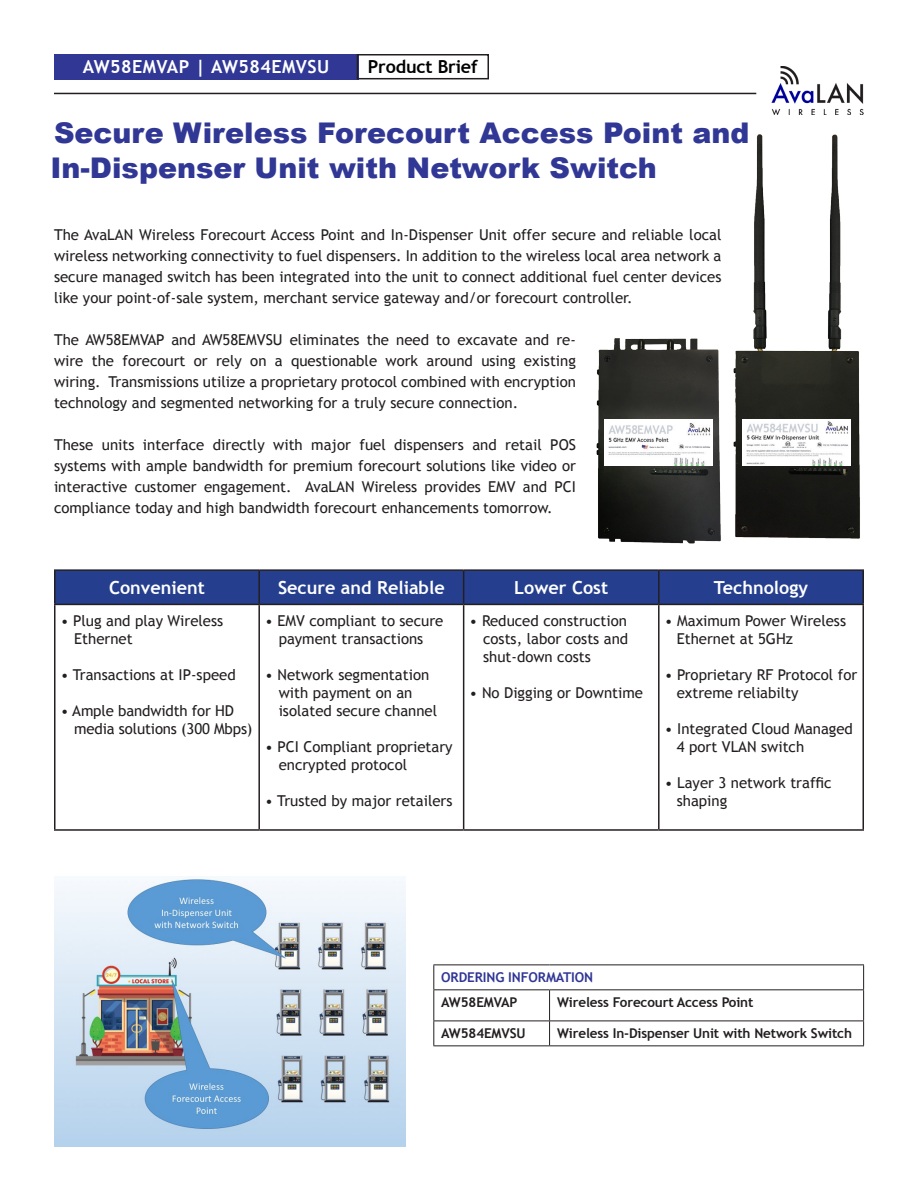
<style>
.page{position:relative;width:918px;height:1188px;background:#fff}
.page>*{position:absolute;margin:0;border:0;box-sizing:border-box;transform-origin:0 0}
.t1{font:900 28.5px "Arial";color:#303795}
.t2{font:700 18px "Trebuchet MS";color:#fff}
.t3{font:700 18px "Trebuchet MS";letter-spacing:.025em;color:#fff}
.t4{font:700 18px "Trebuchet MS";letter-spacing:-.01em;color:#000}
.t5{font:15px/18px "Trebuchet MS";color:#231f20}
.Justified_w_gap{font:700 13.5px "Trebuchet MS";letter-spacing:-.01em;color:#231f20}
.Justified_w_gap-2{font:700 13.5px "Trebuchet MS";letter-spacing:-.01em;color:#303795}
</style>
<div class="page">
<img style="left:775px;top:66px;width:89px;height:28px">
<hr style="left:54px;top:93px;width:702px;height:1px;background:#231f20">
<div style="left:54px;top:54px;width:304px;height:25px;background:#303795"></div>
<div style="left:357px;top:54px;width:132px;height:25px;border:2px solid #231f20"></div>
<img style="left:54px;top:876px;width:351px;height:270px">
<div style="left:56px;top:571px;width:806px;height:33px;background:#253f8e"></div>
<hr style="left:54px;top:569px;width:205px;height:2px;background:#231f20">
<hr style="left:54px;top:571px;width:2px;height:33px;background:#231f20">
<hr style="left:259px;top:569px;width:205px;height:2px;background:#231f20">
<hr style="left:258px;top:571px;width:2px;height:33px;background:#231f20">
<hr style="left:464px;top:569px;width:195px;height:2px;background:#231f20">
<hr style="left:463px;top:571px;width:1px;height:33px;background:#231f20">
<hr style="left:658px;top:571px;width:2px;height:33px;background:#231f20">
<hr style="left:862px;top:571px;width:2px;height:33px;background:#231f20">
<hr style="left:54px;top:604px;width:205px;height:1px;background:#231f20">
<hr style="left:54px;top:605px;width:2px;height:224px;background:#231f20">
<hr style="left:259px;top:604px;width:205px;height:1px;background:#231f20">
<hr style="left:258px;top:605px;width:2px;height:224px;background:#231f20">
<hr style="left:464px;top:604px;width:195px;height:1px;background:#231f20">
<hr style="left:463px;top:605px;width:1px;height:224px;background:#231f20">
<hr style="left:659px;top:604px;width:205px;height:1px;background:#231f20">
<hr style="left:658px;top:605px;width:2px;height:224px;background:#231f20">
<hr style="left:862px;top:605px;width:2px;height:224px;background:#231f20">
<hr style="left:54px;top:829px;width:205px;height:2px;background:#231f20">
<hr style="left:259px;top:829px;width:205px;height:2px;background:#231f20">
<hr style="left:464px;top:829px;width:195px;height:2px;background:#231f20">
<hr style="left:659px;top:829px;width:205px;height:2px;background:#231f20">
<hr style="left:433px;top:964px;width:117px;height:1px;background:#231f20">
<svg style="left:433px;top:965px;width:1px;height:24px"></svg>
<hr style="left:550px;top:964px;width:314px;height:1px;background:#231f20">
<svg style="left:863px;top:965px;width:1px;height:24px"></svg>
<hr style="left:433px;top:989px;width:117px;height:1px;background:#231f20">
<hr style="left:433px;top:990px;width:1px;height:31px;background:#231f20">
<hr style="left:550px;top:989px;width:314px;height:1px;background:#231f20">
<hr style="left:549px;top:990px;width:1px;height:31px;background:#231f20">
<hr style="left:863px;top:990px;width:1px;height:31px;background:#231f20">
<hr style="left:433px;top:1021px;width:117px;height:1px;background:#231f20">
<svg style="left:433px;top:1021px;width:1px;height:24px"></svg>
<hr style="left:550px;top:1021px;width:314px;height:1px;background:#231f20">
<svg style="left:549px;top:1021px;width:1px;height:24px"></svg>
<svg style="left:863px;top:1021px;width:1px;height:24px"></svg>
<hr style="left:433px;top:1045px;width:117px;height:1px;background:#231f20">
<hr style="left:550px;top:1045px;width:314px;height:1px;background:#231f20">
<img style="left:576px;top:338px;width:139px;height:240px">
<img style="left:715px;top:94px;width:149px;height:484px">
<img style="left:604px;top:420px;width:108px;height:46px">
<img style="left:742px;top:420px;width:108px;height:46px">
<p class="t3" style="left:83px;top:56px;width:248px">AW58EMVAP | AW584EMVSU</p>
<p class="t4" style="left:368px;top:56px;width:111px">Product Brief</p>
<p class="t1" style="left:54px;top:112px;width:697px">Secure Wireless Forecourt Access Point and</p>
<p class="t1" style="left:50px;top:147px;width:608px">In-Dispenser Unit with Network Switch</p>
<p class="t5" style="left:54px;top:224px;width:669px;line-height:21px;text-align:justify">The AvaLAN Wireless Forecourt Access Point and In-Dispenser Unit offer secure and reliable local wireless networking connectivity to fuel dispensers. In addition to the wireless local area network a secure managed switch has been integrated into the unit to connect additional fuel center devices like your point-of-sale system, merchant service gateway and/or forecourt controller.</p>
<p class="t5" style="left:54px;top:329px;width:523px;line-height:21px;text-align:justify">The AW58EMVAP and AW58EMVSU eliminates the need to excavate and re&shy;wire the forecourt or rely on a questionable work around using existing wiring. Transmissions utilize a proprietary protocol combined with encryption technology and segmented networking for a truly secure connection.</p>
<p class="t5" style="left:54px;top:434px;width:524px;line-height:21px;text-align:justify">These units interface directly with major fuel dispensers and retail POS systems with ample bandwidth for premium forecourt solutions like video or interactive customer engagement. AvaLAN Wireless provides EMV and PCI compliance today and high bandwidth forecourt enhancements tomorrow.</p>
<p class="t2" style="left:109px;top:576px;width:97px">Convenient</p>
<p class="t2" style="left:278px;top:576px;width:168px">Secure and Reliable</p>
<p class="t2" style="left:514px;top:576px;width:95px">Lower Cost</p>
<p class="t2" style="left:714px;top:576px;width:96px">Technology</p>
<p class="t5" style="left:74px;top:612px;width:151px;text-indent:-14px">• Plug and play Wireless<br>Ethernet</p>
<p class="t5" style="left:61px;top:666px;width:177px">• Transactions at IP-speed</p>
<p class="t5" style="left:74px;top:702px;width:180px;text-indent:-14px">• Ample bandwidth for HD media solutions (300 Mbps)</p>
<p class="t5" style="left:265px;top:612px;width:180px;text-align:center">• EMV compliant to secure payment transactions</p>
<p class="t5" style="left:279px;top:666px;width:160px;text-indent:-14px">• Network segmentation with payment on an isolated secure channel</p>
<p class="t5" style="left:279px;top:738px;width:175px;text-indent:-14px">• PCI Compliant proprietary encrypted protocol</p>
<p class="t5" style="left:265px;top:792px;width:189px">• Trusted by major retailers</p>
<p class="t5" style="left:483px;top:612px;width:147px;text-align:justify;text-indent:-14px">• Reduced construction costs, labor costs and shut-down costs</p>
<p class="t5" style="left:470px;top:684px;width:175px">• No Digging or Downtime</p>
<p class="t5" style="left:677px;top:612px;width:171px;text-indent:-12px">• Maximum Power Wireless<br>Ethernet at 5GHz</p>
<p class="t5" style="left:677px;top:666px;width:182px;text-indent:-12px">• Proprietary RF Protocol for extreme reliabilty</p>
<p class="t5" style="left:677px;top:720px;width:178px;text-indent:-12px">• Integrated Cloud Managed<br>4 port VLAN switch</p>
<p class="t5" style="left:677px;top:774px;width:156px;text-indent:-12px">• Layer 3 network traffic shaping</p>
<p class="Justified_w_gap-2" style="left:441px;top:969px;width:153px">ORDERING INFORMATION</p>
<p class="Justified_w_gap" style="left:441px;top:994px;width:78px">AW58EMVAP</p>
<p class="Justified_w_gap" style="left:557px;top:994px;width:198px">Wireless Forecourt Access Point</p>
<p class="Justified_w_gap" style="left:441px;top:1025px;width:86px">AW584EMVSU</p>
<p class="Justified_w_gap" style="left:557px;top:1025px;width:296px">Wireless In-Dispenser Unit with Network Switch</p>
</div>
